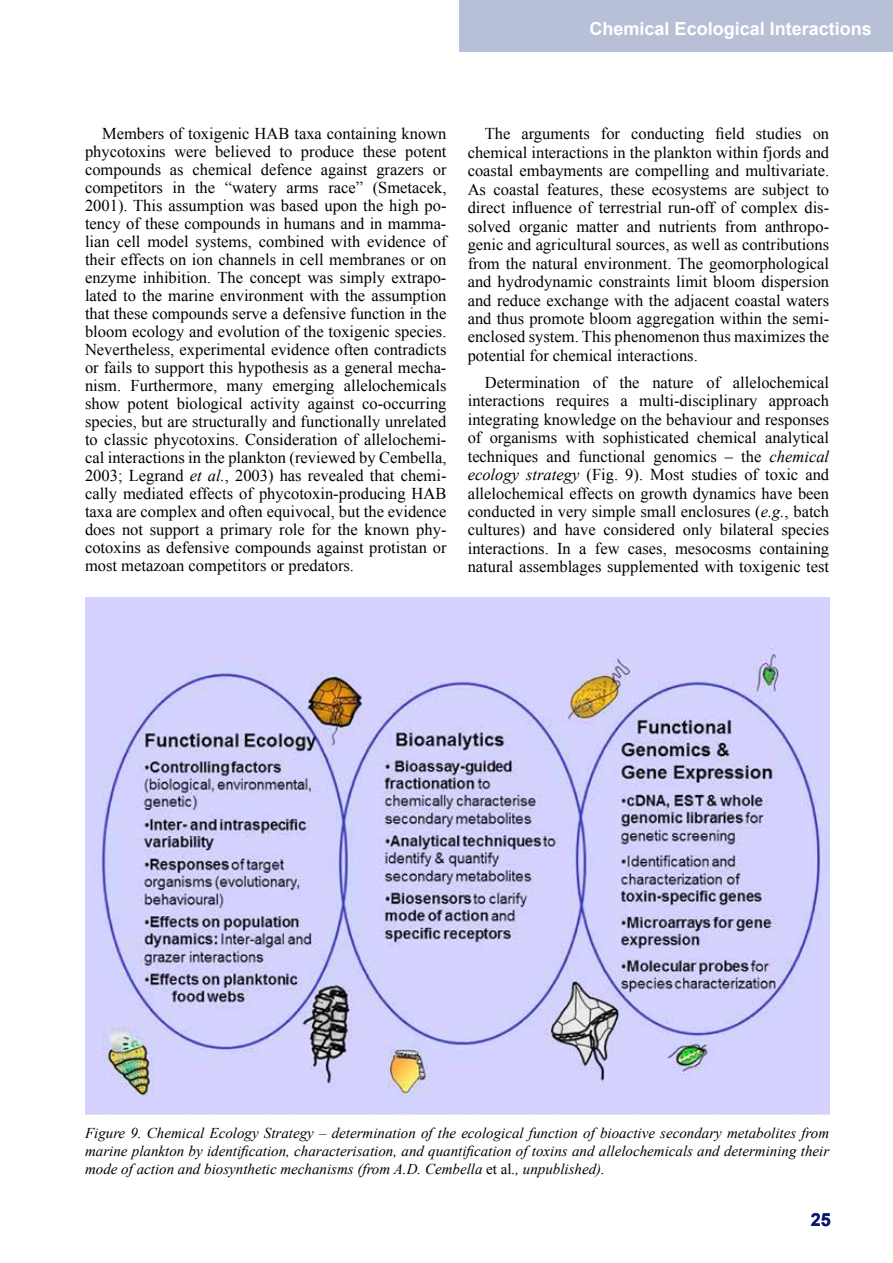
<style>
.page{position:relative;width:893px;height:1263px;background:#fff}
.page>*{position:absolute;margin:0;border:0;box-sizing:border-box;transform-origin:0 0}
.t1{font:700 18px "Arial";color:#fff}
.t2{font:700 18px "Arial";color:#0c1a6f}
.t3{font:16.5px/18px "Times New Roman";color:#000;text-align:justify}
.t4{font:italic 15px/18px "Times New Roman";color:#000;text-align:justify}
.s1{font-style:italic}
.s2{font-style:normal}
</style>
<div class="page">
<div style="left:459px;top:0;width:434px;height:51px;background:#b8c0d8"></div>
<img style="left:85px;top:597px;width:744px;height:518px">
<p class="t1" style="left:590px;top:16px;width:274px">Chemical Ecological Interaction</p>
<p class="t1" style="left:611px;top:16px;width:263px">HABs in Tropical Embayments</p>
<p class="t3" style="left:85px;top:124px;width:363px;text-indent:17px">Members of toxigenic HAB taxa containing known phycotoxins were believed to produce these potent compounds as chemical defence against grazers or competitors in the “watery arms race” (Smetacek, 2001). This assumption was based upon the high po&shy;tency of these compounds in humans and in mamma&shy;lian cell model systems, combined with evidence of their effects on ion channels in cell membranes or on enzyme inhibition. The concept was simply extrapo&shy;lated to the marine environment with the assumption that these compounds serve a defensive function in the bloom ecology and evolution of the toxigenic species.<br>Nevertheless, experimental evidence often contradicts or fails to support this hypothesis as a general mecha&shy;nism. Furthermore, many emerging allelochemicals show potent biological activity against co-occurring species, but are structurally and functionally unrelated to classic phycotoxins. Consideration of allelochemi&shy;cal interactions in the plankton (reviewed by Cembella, 2003; Legrand <span class="s1">et al.</span>, 2003) has revealed that chemi&shy;cally mediated effects of phycotoxin-producing HAB taxa are complex and often equivocal, but the evidence does not support a primary role for the known phy&shy;cotoxins as defensive compounds against protistan or most metazoan competitors or predators.</p>
<p class="t3" style="left:468px;top:124px;width:363px;line-height:18.5px;text-indent:17px">The arguments for conducting field studies on chemical interactions in the plankton within fjords and coastal embayments are compelling and multivariate.<br>As coastal features, these ecosystems are subject to direct influence of terrestrial run-off of complex dis&shy;solved organic matter and nutrients from anthropo&shy;genic and agricultural sources, as well as contributions from the natural environment. The geomorphological and hydrodynamic constraints limit bloom dispersion and reduce exchange with the adjacent coastal waters and thus promote bloom aggregation within the semi&shy;enclosed system. This phenomenon thus maximizes the potential for chemical interactions.</p>
<p class="t3" style="left:468px;top:373px;width:363px;line-height:18.5px;text-indent:17px">Determination of the nature of allelochemical interactions requires a multi-disciplinary approach integrating knowledge on the behaviour and responses of organisms with sophisticated chemical analytical techniques and functional genomics – the <span class="s1">chemical ecology strategy</span> (Fig. 9). Most studies of toxic and allelochemical effects on growth dynamics have been conducted in very simple small enclosures (<span class="s1">e.g.</span>, batch cultures) and have considered only bilateral species interactions. In a few cases, mesocosms containing natural assemblages supplemented with toxigenic test</p>
<p class="t4" style="left:85px;top:1123px;width:746px">Figure 9. Chemical Ecology Strategy – determination of the ecological function of bioactive secondary metabolites from marine plankton by identification, characterisation, and quantification of toxins and allelochemicals and determining their mode of action and biosynthetic mechanisms (from A.D. Cembella <span class="s2">et al</span>., unpublished).</p>
<p class="t2" style="left:811px;top:1207px;width:22px">25</p>
</div>
